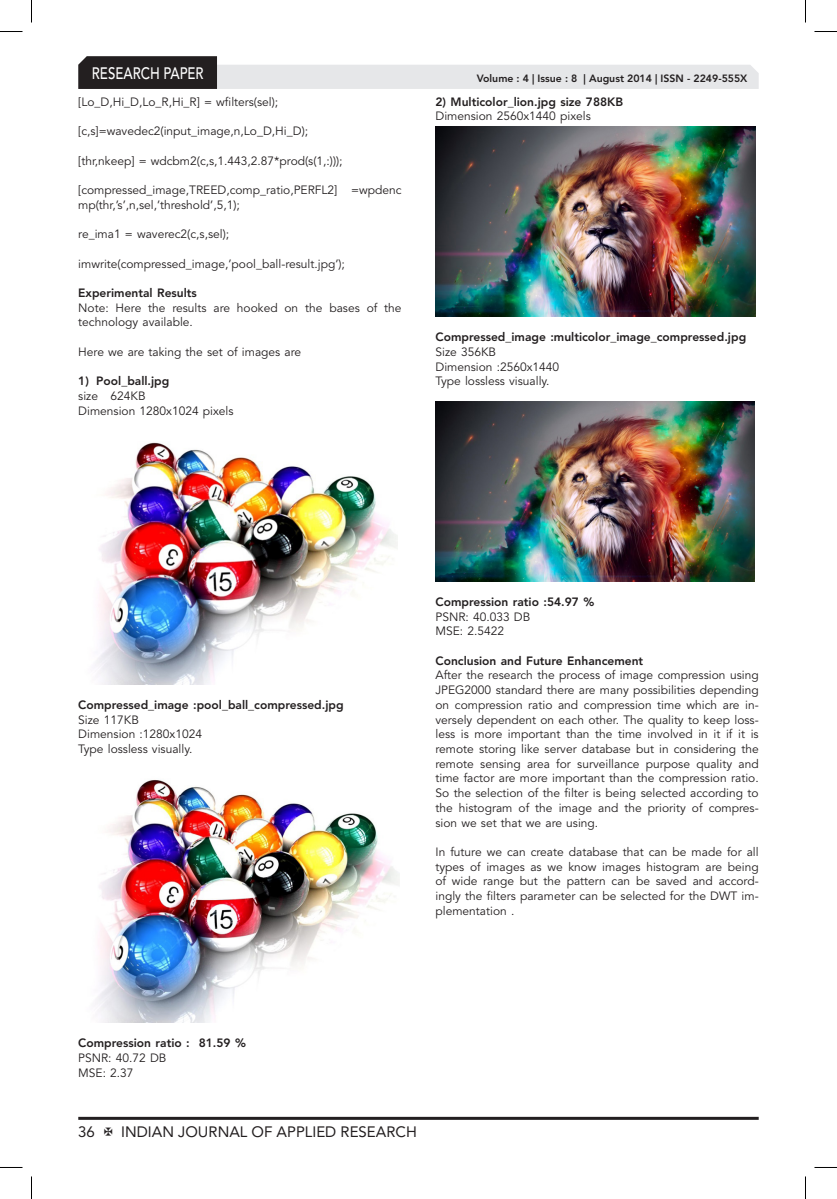
<style>
.page{position:relative;width:837px;height:1199px;background:#fff}
.page>*{position:absolute;margin:0;border:0;box-sizing:border-box;transform-origin:0 0}
.t1{font:500 16.5px "Avenir LT Std";color:#fff;scale:.8 1}
.t2{font:15px "Avenir LT Std";color:#231f20}
.t3{font:12px/14.7px "Avenir LT Std";color:#231f20}
.t4{font:800 12px "Avenir LT Std";color:#231f20}
.t5{font:800 10.5px "Avenir LT Std";color:#231f20}
</style>
<div class="page">
<hr style="left:78px;top:1116px;width:681px;height:3px;background:#231f20">
<svg style="left:78px;top:56px;width:681px;height:33px"></svg>
<img style="left:95px;top:442px;width:303px;height:242px">
<img style="left:95px;top:780px;width:304px;height:242px">
<img style="left:435px;top:126px;width:320px;height:190px">
<img style="left:435px;top:402px;width:319px;height:179px">
<svg style="left:0;top:31px;width:22px;height:1px"></svg>
<svg style="left:814px;top:31px;width:23px;height:1px"></svg>
<svg style="left:0;top:1167px;width:22px;height:1px"></svg>
<svg style="left:814px;top:1167px;width:23px;height:1px"></svg>
<svg style="left:31px;top:0;width:1px;height:22px"></svg>
<svg style="left:31px;top:1176px;width:1px;height:22px"></svg>
<svg style="left:805px;top:0;width:1px;height:22px"></svg>
<svg style="left:805px;top:1176px;width:1px;height:22px"></svg>
<h1 class="t1" style="left:92px;top:63px;width:139px">RESEARCH PAPER</h1>
<p class="t3" style="left:78px;top:95px;width:201px">[Lo_D,Hi_D,Lo_R,Hi_R] = wfilters(sel);</p>
<p class="t3" style="left:78px;top:124px;width:231px">[c,s]=wavedec2(input_image,n,Lo_D,Hi_D);</p>
<p class="t3" style="left:78px;top:153px;width:266px">[thr,nkeep] = wdcbm2(c,s,1.443,2.87*prod(s(1,:)));</p>
<p class="t3" style="left:78px;top:183px;width:325px">[compressed_image,TREED,comp_ratio,PERFL2] =wpdenc mp(thr,’s’,n,sel,’threshold’,5,1);</p>
<p class="t3" style="left:78px;top:227px;width:152px">re_ima1 = waverec2(c,s,sel);</p>
<p class="t3" style="left:78px;top:256px;width:268px">imwrite(compressed_image,’pool_ball-result.jpg’);</p>
<p class="t4" style="left:78px;top:286px;width:120px">Experimental Results</p>
<p class="t3" style="left:78px;top:300px;width:325px">Note: Here the results are hooked on the bases of the technology available.</p>
<p class="t3" style="left:78px;top:344px;width:224px">Here we are taking the set of images are</p>
<p class="t4" style="left:78px;top:374px;width:93px">1) Pool_ball.jpg</p>
<p class="t3" style="left:78px;top:389px;width:157px">size 624KB<br>Dimension 1280x1024 pixels</p>
<p class="t5" style="left:477px;top:72px;width:272px">Volume : 4 | Issue : 8 | August 2014 | ISSN - 2249-555X</p>
<p class="t4" style="left:435px;top:94px;width:189px">2) Multicolor_lion.jpg size 788KB</p>
<p class="t3" style="left:435px;top:109px;width:157px">Dimension 2560x1440 pixels</p>
<p class="t4" style="left:435px;top:330px;width:312px">Compressed_image :multicolor_image_compressed.jpg</p>
<p class="t3" style="left:435px;top:344px;width:125px">Size 356KB<br>Dimension :2560x1440<br>Type lossless visually.</p>
<p class="t4" style="left:78px;top:697px;width:267px">Compressed_image :pool_ball_compressed.jpg</p>
<p class="t3" style="left:78px;top:712px;width:125px">Size 117KB<br>Dimension :1280x1024<br>Type lossless visually.</p>
<p class="t4" style="left:435px;top:594px;width:160px">Compression ratio :54.97 %</p>
<p class="t3" style="left:435px;top:609px;width:96px">PSNR: 40.033 DB<br>MSE: 2.5422</p>
<p class="t4" style="left:435px;top:653px;width:209px">Conclusion and Future Enhancement</p>
<p class="t3" style="left:435px;top:668px;width:325px;text-align:justify">After the research the process of image compression using JPEG2000 standard there are many possibilities depending on compression ratio and compression time which are in&shy;versely dependent on each other. The quality to keep loss&shy;less is more important than the time involved in it if it is remote storing like server database but in considering the remote sensing area for surveillance purpose quality and time factor are more important than the compression ratio.<br>So the selection of the filter is being selected according to the histogram of the image and the priority of compres&shy;sion we set that we are using.</p>
<p class="t3" style="left:435px;top:844px;width:325px;text-align:justify">In future we can create database that can be made for all types of images as we know images histogram are being of wide range but the pattern can be saved and accord&shy;ingly the filters parameter can be selected for the DWT im&shy;plementation .</p>
<p class="t4" style="left:78px;top:1035px;width:169px">Compression ratio : 81.59 %</p>
<p class="t3" style="left:78px;top:1050px;width:90px">PSNR: 40.72 DB<br>MSE: 2.37</p>
<p class="t2" style="left:78px;top:1122px;width:18px">36</p>
<p class="t2" style="left:121px;top:1122px;width:297px">INDIAN JOURNAL OF APPLIED RESEARCH</p>
</div>
